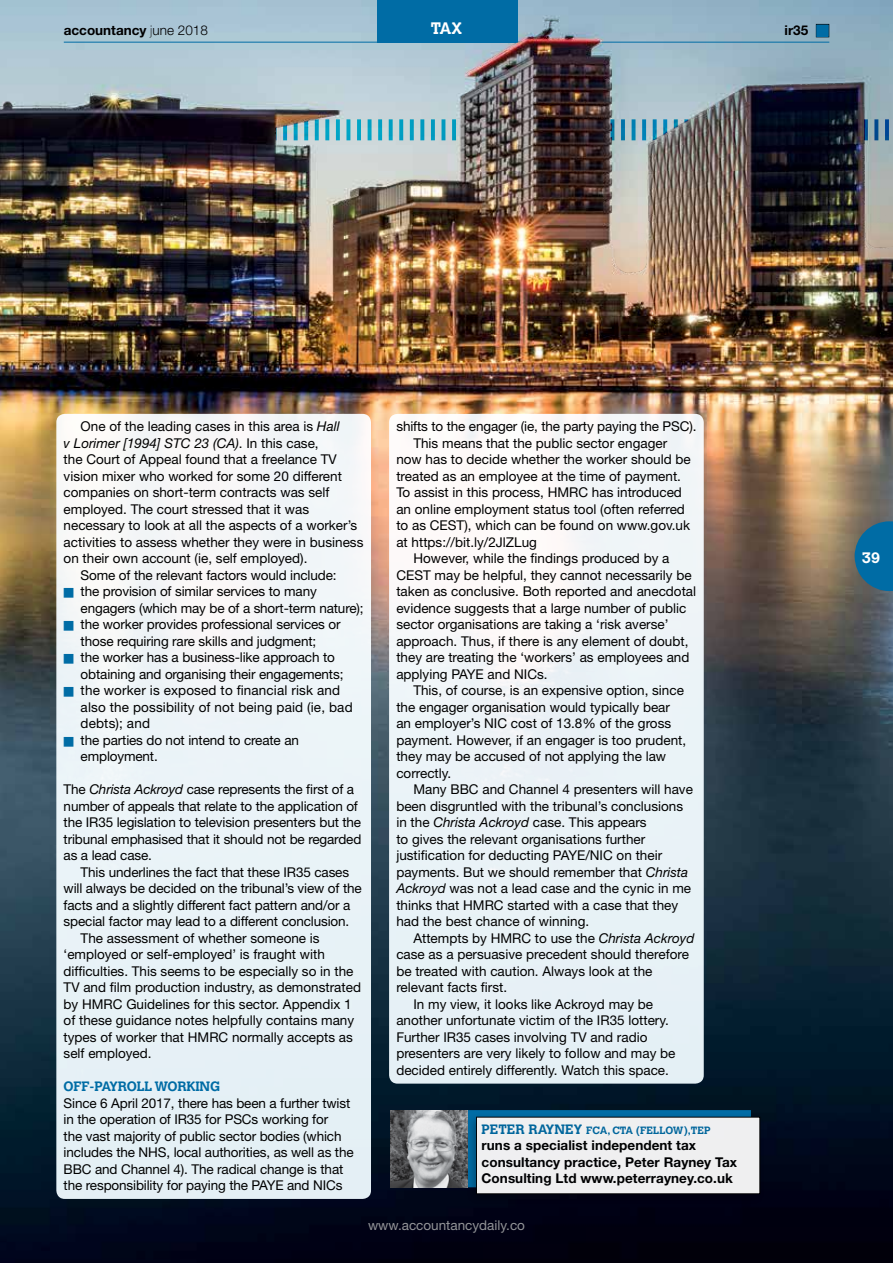
<style>
.page{position:relative;width:893px;height:1263px;background:#fff}
.page>*{position:absolute;margin:0;border:0;box-sizing:border-box;transform-origin:0 0}
.t1{font:700 16.5px "Calvert MT Std";color:#fff}
.t2{font:700 15px "Calvert MT Std";color:#fff}
.t3{font:13.5px/16.5px "Helvetica Neue LT Std";color:#000}
.t4{font:700 13.5px/16.5px "Helvetica Neue LT Std";letter-spacing:.005em;color:#000}
.t5{font:italic 13.5px "Helvetica Neue LT Std";color:#000}
.t6{font:13.5px "Helvetica Neue LT Std";color:#939598}
.t7{font:700 13.5px "Calvert MT Std";letter-spacing:-.01em;color:#006ca5}
.t8{font:700 10.5px "Calvert MT Std";letter-spacing:.005em;color:#006ca5}
.s1{font-weight:100}
.s2{font-weight:300}
.s3{color:#006ca5}
.s4{font-style:italic}
.s5{font-style:normal}
.s6{font-size:13.5px}
</style>
<div class="page">
<img style="left:0;top:316px;width:893px;height:947px">
<svg style="left:855px;top:521px;width:38px;height:70px"></svg>
<img style="left:0;top:0;width:893px;height:316px">
<div style="left:56px;top:414px;width:315px;height:785px;background:linear-gradient(to bottom,#f7f8f8,#e1eff6);border-radius:9px"></div>
<div style="left:389px;top:414px;width:315px;height:669px;background:linear-gradient(to bottom,#fbf9f9,#e2eff5);border-radius:9px"></div>
<svg style="left:468px;top:1110px;width:283px;height:2px"></svg>
<img style="left:391px;top:1111px;width:77px;height:76px">
<div style="left:465px;top:1112px;width:300px;height:93px;background:#000;opacity:.3"></div>
<div style="left:476px;top:1117px;width:284px;height:77px;background:#efeff0"></div>
<svg style="left:64px;top:588px;width:10px;height:10px"></svg>
<svg style="left:64px;top:621px;width:10px;height:10px"></svg>
<svg style="left:64px;top:654px;width:10px;height:10px"></svg>
<svg style="left:64px;top:687px;width:10px;height:10px"></svg>
<svg style="left:64px;top:736px;width:10px;height:10px"></svg>
<p class="t4" style="left:64px;top:21px;width:146px">accountancy <span class="s1">j</span><span class="s2">une 2018</span></p>
<p class="t1" style="left:431px;top:18px;width:33px">TAX</p>
<p class="t4" style="left:785px;top:21px;width:46px">ir35 <span class="s3">■</span></p>
<p class="t3" style="left:81px;top:418px;width:261px">One of the leading cases in this area is <span class="s4">Hall</span></p>
<p class="t5" style="left:64px;top:435px;width:257px">v Lorimer [1994] STC 23 (CA)<span class="s5">. In this case,</span></p>
<p class="t3" style="left:64px;top:451px;width:275px">the Court of Appeal found that a freelance TV</p>
<p class="t3" style="left:64px;top:468px;width:280px">vision mixer who worked for some 20 different</p>
<p class="t3" style="left:64px;top:484px;width:267px">companies on short-term contracts was self</p>
<p class="t3" style="left:64px;top:501px;width:247px">employed. The court stressed that it was</p>
<p class="t3" style="left:64px;top:517px;width:295px">necessary to look at all the aspects of a worker’s</p>
<p class="t3" style="left:64px;top:534px;width:301px">activities to assess whether they were in business</p>
<p class="t3" style="left:64px;top:550px;width:245px">on their own account (ie, self employed).</p>
<p class="t3" style="left:81px;top:567px;width:257px">Some of the relevant factors would include:</p>
<p class="t3" style="left:81px;top:583px;width:238px">the provision of similar services to many</p>
<p class="t3" style="left:81px;top:600px;width:285px">engagers (which may be of a short-term nature);</p>
<p class="t3" style="left:81px;top:616px;width:261px">the worker provides professional services or</p>
<p class="t3" style="left:81px;top:633px;width:237px">those requiring rare skills and judgment;</p>
<p class="t3" style="left:81px;top:649px;width:256px">the worker has a business-like approach to</p>
<p class="t3" style="left:81px;top:666px;width:264px">obtaining and organising their engagements;</p>
<p class="t3" style="left:81px;top:682px;width:261px">the worker is exposed to financial risk and</p>
<p class="t3" style="left:81px;top:699px;width:274px">also the possibility of not being paid (ie, bad</p>
<p class="t3" style="left:81px;top:715px;width:71px">debts); and</p>
<p class="t3" style="left:81px;top:732px;width:220px">the parties do not intend to create an</p>
<p class="t3" style="left:81px;top:748px;width:79px">employment.</p>
<p class="t3" style="left:64px;top:781px;width:299px">The <span class="s4">Christa Ackroyd</span> case represents the first of a number of appeals that relate to the application of the IR35 legislation to television presenters but the tribunal emphasised that it should not be regarded as a lead case.</p>
<p class="t3" style="left:81px;top:864px;width:270px">This underlines the fact that these IR35 cases</p>
<p class="t3" style="left:64px;top:880px;width:300px">will always be decided on the tribunal’s view of the</p>
<p class="t3" style="left:64px;top:897px;width:288px">facts and a slightly different fact pattern and/or a</p>
<p class="t3" style="left:64px;top:913px;width:287px">special factor may lead to a different conclusion.</p>
<p class="t3" style="left:81px;top:930px;width:241px">The assessment of whether someone is</p>
<p class="t3" style="left:64px;top:946px;width:263px">‘employed or self-employed’ is fraught with</p>
<p class="t3" style="left:64px;top:963px;width:291px">difficulties. This seems to be especially so in the</p>
<p class="t3" style="left:64px;top:979px;width:299px">TV and film production industry, as demonstrated</p>
<p class="t3" style="left:64px;top:996px;width:290px">by HMRC Guidelines for this sector. Appendix 1</p>
<p class="t3" style="left:64px;top:1012px;width:292px">of these guidance notes helpfully contains many</p>
<p class="t3" style="left:64px;top:1029px;width:291px">types of worker that HMRC normally accepts as</p>
<p class="t3" style="left:64px;top:1045px;width:90px">self employed.</p>
<p class="t7" style="left:64px;top:1078px;width:158px">OFF-PAYROLL WORKING</p>
<p class="t3" style="left:64px;top:1095px;width:292px">Since 6 April 2017, there has been a further twist in the operation of IR35 for PSCs working for<br>the vast majority of public sector bodies (which includes the NHS, local authorities, as well as the BBC and Channel 4). The radical change is that the responsibility for paying the PAYE and NICs</p>
<p class="t3" style="left:396px;top:418px;width:302px">shifts to the engager (ie, the party paying the PSC).</p>
<p class="t3" style="left:413px;top:435px;width:255px">This means that the public sector engager</p>
<p class="t3" style="left:396px;top:451px;width:296px">now has to decide whether the worker should be</p>
<p class="t3" style="left:396px;top:468px;width:286px">treated as an employee at the time of payment.</p>
<p class="t3" style="left:396px;top:484px;width:287px">To assist in this process, HMRC has introduced</p>
<p class="t3" style="left:396px;top:501px;width:290px">an online employment status tool (often referred</p>
<p class="t3" style="left:396px;top:517px;width:295px">to as CEST), which can be found on www.gov.uk</p>
<p class="t3" style="left:396px;top:534px;width:142px">at https://bit.ly/2JlZLug</p>
<p class="t3" style="left:413px;top:550px;width:258px">However, while the findings produced by a</p>
<p class="t3" style="left:396px;top:567px;width:297px">CEST may be helpful, they cannot necessarily be</p>
<p class="t3" style="left:396px;top:583px;width:301px">taken as conclusive. Both reported and anecdotal</p>
<p class="t3" style="left:396px;top:600px;width:291px">evidence suggests that a large number of public</p>
<p class="t3" style="left:396px;top:616px;width:274px">sector organisations are taking a ‘risk averse’</p>
<p class="t3" style="left:396px;top:633px;width:294px">approach. Thus, if there is any element of doubt,</p>
<p class="t3" style="left:396px;top:649px;width:295px">they are treating the ‘workers’ as employees and</p>
<p class="t3" style="left:396px;top:666px;width:153px">applying PAYE and NICs.</p>
<p class="t3" style="left:413px;top:682px;width:272px">This, of course, is an expensive option, since</p>
<p class="t3" style="left:396px;top:699px;width:275px">the engager organisation would typically bear</p>
<p class="t3" style="left:396px;top:715px;width:276px">an employer’s NIC cost of 13.8% of the gross</p>
<p class="t3" style="left:396px;top:732px;width:291px">payment. However, if an engager is too prudent,</p>
<p class="t3" style="left:396px;top:748px;width:271px">they may be accused of not applying the law</p>
<p class="t3" style="left:396px;top:765px;width:56px">correctly.</p>
<p class="t3" style="left:413px;top:781px;width:281px">Many BBC and Channel 4 presenters will have</p>
<p class="t3" style="left:396px;top:798px;width:288px">been disgruntled with the tribunal’s conclusions</p>
<p class="t3" style="left:396px;top:814px;width:252px">in the <span class="s4">Christa Ackroyd</span> case. This appears</p>
<p class="t3" style="left:396px;top:831px;width:250px">to gives the relevant organisations further</p>
<p class="t3" style="left:396px;top:847px;width:267px">justification for deducting PAYE/NIC on their</p>
<p class="t3" style="left:396px;top:864px;width:293px">payments. But we should remember that <span class="s4">Christa</span></p>
<p class="t3" style="left:396px;top:880px;width:296px"><span class="s4">Ackroyd</span> was not a lead case and the cynic in me</p>
<p class="t3" style="left:396px;top:897px;width:283px">thinks that HMRC started with a case that they</p>
<p class="t3" style="left:396px;top:913px;width:194px">had the best chance of winning.</p>
<p class="t3" style="left:413px;top:930px;width:283px">Attempts by HMRC to use the <span class="s4">Christa Ackroyd</span></p>
<p class="t3" style="left:396px;top:946px;width:294px">case as a persuasive precedent should therefore</p>
<p class="t3" style="left:396px;top:963px;width:258px">be treated with caution. Always look at the</p>
<p class="t3" style="left:396px;top:979px;width:112px">relevant facts first.</p>
<p class="t3" style="left:413px;top:996px;width:241px">In my view, it looks like Ackroyd may be</p>
<p class="t3" style="left:396px;top:1012px;width:274px">another unfortunate victim of the IR35 lottery.</p>
<p class="t3" style="left:396px;top:1029px;width:253px">Further IR35 cases involving TV and radio</p>
<p class="t3" style="left:396px;top:1045px;width:281px">presenters are very likely to follow and may be</p>
<p class="t3" style="left:396px;top:1062px;width:274px">decided entirely differently. Watch this space.</p>
<p class="t8" style="left:482px;top:1123px;width:230px"><span class="s6">PETER RAYNEY</span> FCA, CTA (FELLOW),TEP</p>
<p class="t4" style="left:482px;top:1137px;width:257px">runs a specialist independent tax consultancy practice, Peter Rayney Tax<br>Consulting Ltd www.peterrayney.co.uk</p>
<p class="t6" style="left:368px;top:1217px;width:158px">www.accountancydaily.co</p>
<p class="t2" style="left:862px;top:548px;width:20px">39</p>
</div>
